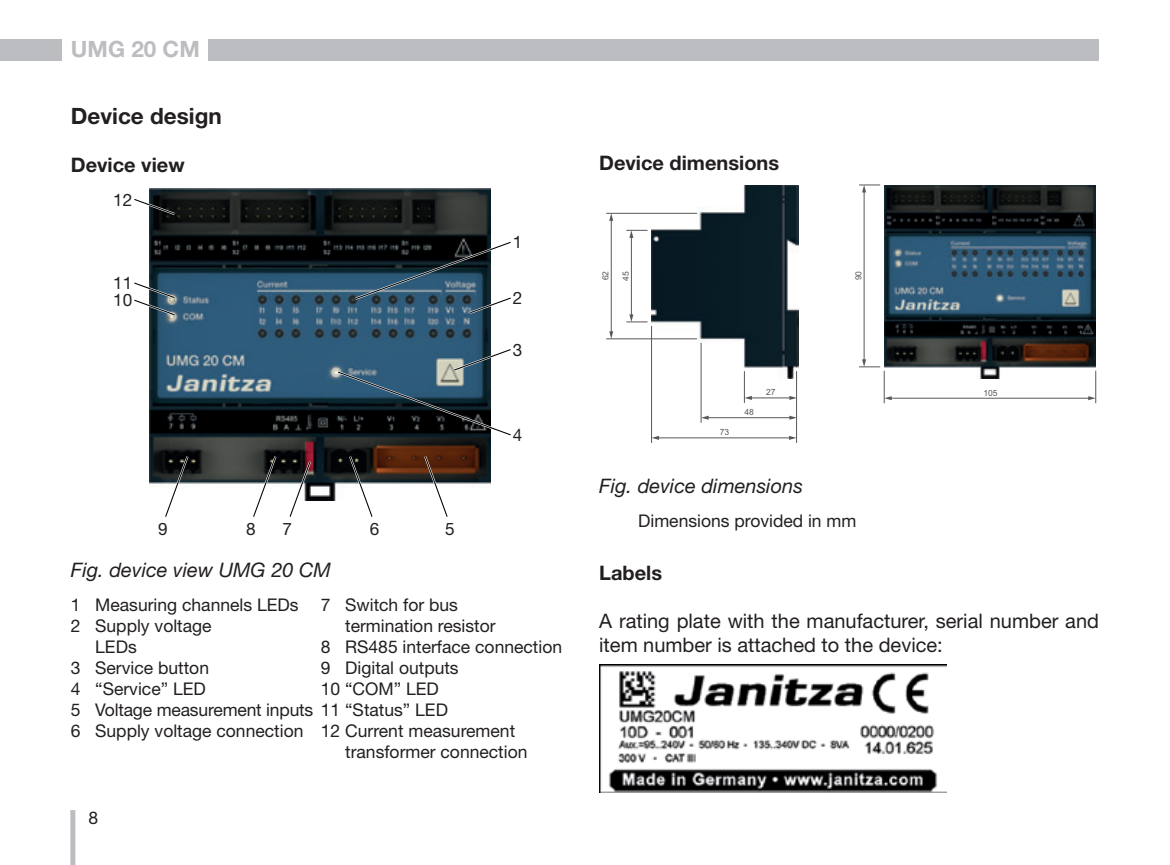
<style>
.page{position:relative;width:1170px;height:865px;background:#fff}
.page>*{position:absolute;margin:0;border:0;box-sizing:border-box;transform-origin:0 0}
._9pt-Main_Headline{font:700 22.5px "Helvetica Neue LT";color:#231f20}
.t1{font:700 22.5px "Helvetica Neue LT";color:#bcbdc0}
._8pt-Blocksatz{font:20px/24px "Helvetica Neue LT";color:#231f20}
._8_Abbildung__kursiv{font:italic 20px "Helvetica Neue LT";color:#231f20}
._8pt-Sub_Headline__I{font:700 20px "Helvetica Neue LT";color:#231f20}
._7pt-Links{font:17.5px/21px "Helvetica Neue LT";color:#231f20}
.t2{font:17.25px "Helvetica Neue LT";color:#231f20}
.t3{font:8.5px "Arial";color:#57585a}
</style>
<div class="page">
<div style="left:70px;top:810px;width:5px;height:55px;background:#bcbdc0"></div>
<div style="left:208px;top:39px;width:890px;height:21px;background:#bcbdc0"></div>
<div style="left:0;top:39px;width:62px;height:21px;background:#bcbdc0"></div>
<img style="left:150px;top:188px;width:341px;height:312px">
<svg style="left:335px;top:347px;width:176px;height:90px;background:#405663"></svg>
<svg style="left:422px;top:454px;width:28px;height:63px"></svg>
<svg style="left:347px;top:454px;width:28px;height:63px"></svg>
<svg style="left:251px;top:454px;width:27px;height:63px"></svg>
<svg style="left:287px;top:459px;width:26px;height:58px"></svg>
<svg style="left:163px;top:454px;width:27px;height:63px"></svg>
<svg style="left:352px;top:239px;width:159px;height:76px;background:#3c515e"></svg>
<svg style="left:134px;top:197px;width:43px;height:20px"></svg>
<svg style="left:134px;top:280px;width:43px;height:37px"></svg>
<img style="left:884px;top:185px;width:211px;height:193px">
<img style="left:651px;top:185px;width:147px;height:194px">
<hr style="left:1095px;top:371px;width:1px;height:32px;background:#57585a">
<hr style="left:883px;top:371px;width:1px;height:32px;background:#57585a">
<hr style="left:887px;top:398px;width:204px;height:1px;background:#57585a">
<svg style="left:884px;top:396px;width:7px;height:4px"></svg>
<svg style="left:1088px;top:396px;width:7px;height:4px"></svg>
<hr style="left:863px;top:189px;width:1px;height:174px;background:#57585a">
<svg style="left:859px;top:184px;width:21px;height:8px"></svg>
<svg style="left:859px;top:359px;width:21px;height:8px"></svg>
<hr style="left:796px;top:311px;width:1px;height:56px;background:#231f20">
<hr style="left:631px;top:234px;width:1px;height:84px;background:#57585a">
<svg style="left:626px;top:314px;width:21px;height:8px"></svg>
<svg style="left:626px;top:230px;width:21px;height:8px"></svg>
<hr style="left:606px;top:338px;width:91px;height:1px;background:#57585a">
<hr style="left:606px;top:213px;width:91px;height:1px;background:#57585a">
<hr style="left:610px;top:217px;width:1px;height:118px;background:#57585a">
<svg style="left:609px;top:213px;width:4px;height:8px"></svg>
<svg style="left:609px;top:331px;width:4px;height:8px"></svg>
<hr style="left:744px;top:371px;width:1px;height:32px;background:#57585a">
<hr style="left:748px;top:397px;width:45px;height:1px;background:#57585a">
<svg style="left:744px;top:396px;width:7px;height:4px"></svg>
<svg style="left:789px;top:396px;width:7px;height:4px"></svg>
<hr style="left:700px;top:343px;width:1px;height:80px;background:#57585a">
<hr style="left:704px;top:417px;width:89px;height:1px;background:#57585a">
<svg style="left:701px;top:415px;width:7px;height:5px"></svg>
<svg style="left:789px;top:415px;width:7px;height:5px"></svg>
<hr style="left:796px;top:371px;width:1px;height:72px;background:#57585a">
<hr style="left:651px;top:326px;width:1px;height:117px;background:#57585a">
<hr style="left:655px;top:437px;width:137px;height:1px;background:#57585a">
<svg style="left:652px;top:436px;width:7px;height:4px"></svg>
<svg style="left:789px;top:436px;width:7px;height:4px"></svg>
<img style="left:599px;top:664px;width:346px;height:128px">
<p class="t1" style="left:71px;top:35px;width:130px">UMG 20 CM</p>
<p class="_9pt-Main_Headline" style="left:71px;top:102px;width:152px">Device design</p>
<p class="_8pt-Sub_Headline__I" style="left:71px;top:152px;width:115px">Device view</p>
<p class="t2" style="left:113px;top:189px;width:21px">12</p>
<p class="t2" style="left:113px;top:273px;width:21px">11</p>
<p class="t2" style="left:113px;top:290px;width:21px">10</p>
<p class="t2" style="left:158px;top:519px;width:11px">9</p>
<p class="t2" style="left:246px;top:519px;width:11px">8</p>
<p class="t2" style="left:282px;top:519px;width:11px">7</p>
<p class="t2" style="left:370px;top:519px;width:11px">6</p>
<p class="t2" style="left:445px;top:519px;width:11px">5</p>
<p class="t2" style="left:512px;top:232px;width:11px">1</p>
<p class="t2" style="left:512px;top:288px;width:11px">2</p>
<p class="t2" style="left:512px;top:339px;width:11px">3</p>
<p class="t2" style="left:512px;top:425px;width:11px">4</p>
<p class="_8_Abbildung__kursiv" style="left:71px;top:558px;width:261px">Fig. device view UMG 20 CM</p>
<p class="_7pt-Links" style="left:71px;top:593px;width:229px">1 Measuring channels LEDs</p>
<p class="_7pt-Links" style="left:71px;top:614px;width:142px">2 Supply voltage</p>
<p class="_7pt-Links" style="left:95px;top:635px;width:43px">LEDs</p>
<p class="_7pt-Links" style="left:71px;top:656px;width:140px">3 Service button</p>
<p class="_7pt-Links" style="left:71px;top:677px;width:136px">4 “Service” LED</p>
<p class="_7pt-Links" style="left:71px;top:698px;width:378px">5 Voltage measurement inputs 11 “Status” LED</p>
<p class="_7pt-Links" style="left:71px;top:719px;width:234px">6 Supply voltage connection</p>
<p class="_7pt-Links" style="left:321px;top:593px;width:139px">7 Switch for bus</p>
<p class="_7pt-Links" style="left:345px;top:614px;width:152px">termination resistor</p>
<p class="_7pt-Links" style="left:321px;top:635px;width:243px">8 RS485 interface connection</p>
<p class="_7pt-Links" style="left:321px;top:656px;width:139px">9 Digital outputs</p>
<p class="_7pt-Links" style="left:321px;top:677px;width:120px">10 “COM” LED</p>
<p class="_7pt-Links" style="left:345px;top:719px;width:184px;text-indent:-24px">12 Current measurement transformer connection</p>
<p class="_7pt-Links" style="left:89px;top:806px;width:11px">8</p>
<p class="_8pt-Sub_Headline__I" style="left:599px;top:151px;width:181px">Device dimensions</p>
<p class="t3" style="left:600px;top:280px;width:11px;rotate:-90deg">62</p>
<p class="t3" style="left:621px;top:281px;width:11px;rotate:-90deg">45</p>
<p class="t3" style="left:853px;top:280px;width:11px;rotate:-90deg">90</p>
<p class="t3" style="left:719px;top:427px;width:11px">73</p>
<p class="t3" style="left:744px;top:407px;width:11px">48</p>
<p class="t3" style="left:766px;top:387px;width:11px">27</p>
<p class="t3" style="left:983px;top:388px;width:16px">105</p>
<p class="_8_Abbildung__kursiv" style="left:599px;top:474px;width:205px">Fig. device dimensions</p>
<p class="_7pt-Links" style="left:638px;top:510px;width:220px">Dimensions provided in mm</p>
<p class="_8pt-Sub_Headline__I" style="left:599px;top:560px;width:64px">Labels</p>
<p class="_8pt-Blocksatz" style="left:599px;top:608px;width:501px">A rating plate with the manufacturer, serial number and item number is attached to the device:</p>
</div>
